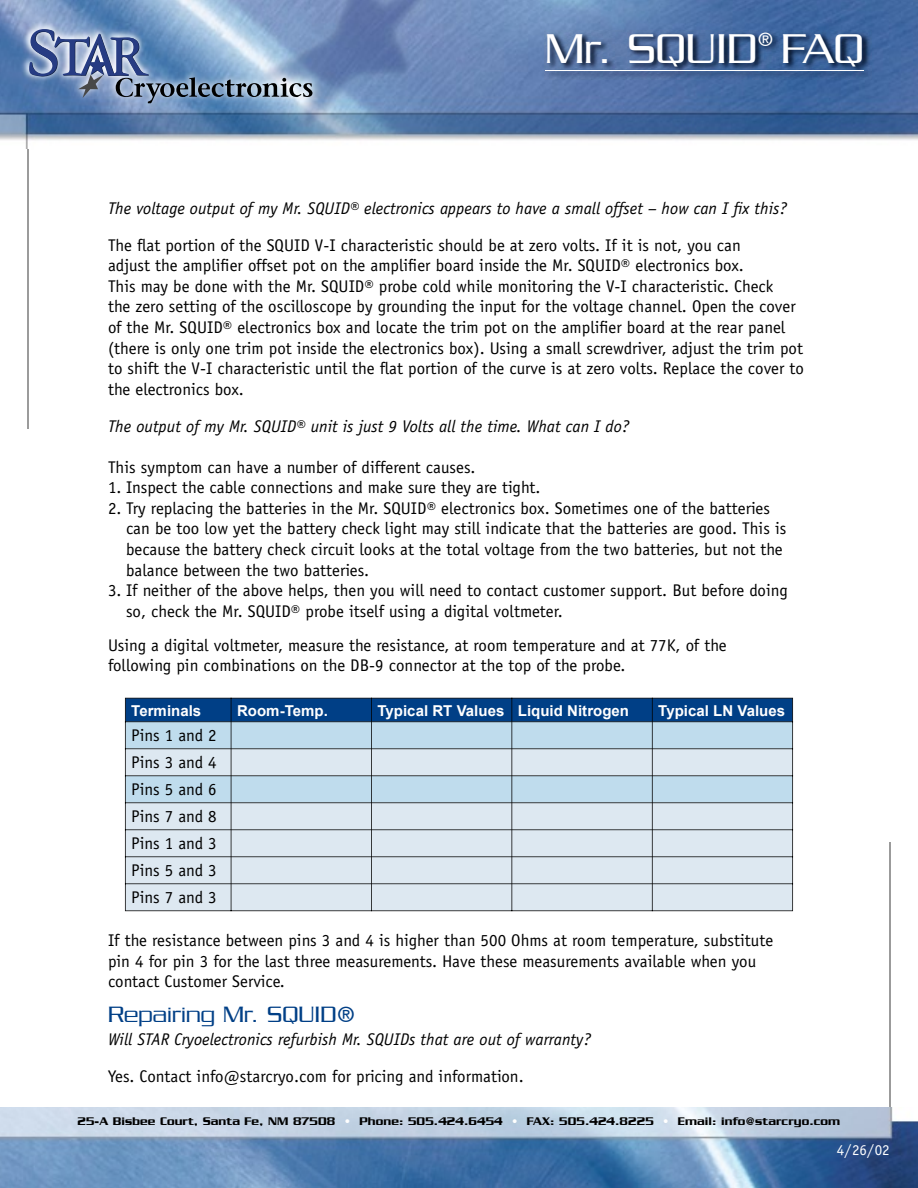
<style>
.page{position:relative;width:918px;height:1188px;background:#fff}
.page>*{position:absolute;margin:0;border:0;box-sizing:border-box;transform-origin:0 0}
.t1{font:300 45px "Serpentine";letter-spacing:.005em;color:#fff}
.t2{font:300 24px "Serpentine";letter-spacing:.005em;color:#003f86}
.t3{font:16.95px/20.5px "Officina Sans";color:#000}
.t4{font:italic 16.95px "Officina Sans";color:#000}
.t5{font:700 15px "Arial";color:#fff}
.t6{font:15px "Officina Serif";color:#fff}
.t7{font:500 12px "Serpentine";letter-spacing:.01em;color:#000}
.s1{color:#fff}
</style>
<div class="page">
<img style="left:0;top:0;width:918px;height:150px">
<svg style="left:29px;top:29px;width:283px;height:74px;background:#7e98bb"></svg>
<img style="left:27px;top:150px;width:1px;height:279px">
<img style="left:890px;top:842px;width:1px;height:265px">
<img style="left:0;top:1107px;width:918px;height:81px">
<img style="left:544px;top:30px;width:327px;height:49px">
<hr style="left:545px;top:70px;width:319px;height:1px;background:#fff">
<svg style="left:125px;top:698px;width:668px;height:213px;background:#b6cadb"></svg>
<h1 class="t1" style="left:545px;top:23px;width:320px">Mr. SQUID<sup>®</sup> FAQ</h1>
<p class="t4" style="left:108px;top:198px;width:681px">The voltage output of my Mr. SQUID® electronics appears to have a small offset – how can I fix this?</p>
<p class="t3" style="left:108px;top:235px;width:698px">The flat portion of the SQUID V-I characteristic should be at zero volts. If it is not, you can<br>adjust the amplifier offset pot on the amplifier board inside the Mr. SQUID® electronics box.<br>This may be done with the Mr. SQUID® probe cold while monitoring the V-I characteristic. Check<br>the zero setting of the oscilloscope by grounding the input for the voltage channel. Open the cover of the Mr. SQUID® electronics box and locate the trim pot on the amplifier board at the rear panel (there is only one trim pot inside the electronics box). Using a small screwdriver, adjust the trim pot to shift the V-I characteristic until the flat portion of the curve is at zero volts. Replace the cover to the electronics box.</p>
<p class="t4" style="left:108px;top:416px;width:523px">The output of my Mr. SQUID® unit is just 9 Volts all the time. What can I do?</p>
<p class="t3" style="left:108px;top:457px;width:369px">This symptom can have a number of different causes.</p>
<p class="t3" style="left:108px;top:477px;width:434px">1. Inspect the cable connections and make sure they are tight.</p>
<p class="t3" style="left:126px;top:498px;width:662px;text-indent:-18px">2. Try replacing the batteries in the Mr. SQUID® electronics box. Sometimes one of the batteries can be too low yet the battery check light may still indicate that the batteries are good. This is because the battery check circuit looks at the total voltage from the two batteries, but not the balance between the two batteries.</p>
<p class="t3" style="left:126px;top:580px;width:663px;text-indent:-18px">3. If neither of the above helps, then you will need to contact customer support. But before doing so, check the Mr. SQUID® probe itself using a digital voltmeter.</p>
<p class="t3" style="left:108px;top:635px;width:620px">Using a digital voltmeter, measure the resistance, at room temperature and at 77K, of the following pin combinations on the DB-9 connector at the top of the probe.</p>
<p class="t5" style="left:131px;top:702px;width:71px">Terminals</p>
<p class="t5" style="left:237px;top:702px;width:92px">Room-Temp.</p>
<p class="t5" style="left:377px;top:702px;width:253px">Typical RT Values Liquid Nitrogen</p>
<p class="t5" style="left:658px;top:702px;width:128px">Typical LN Values</p>
<p class="t3" style="left:131px;top:722px;width:87px;line-height:27px;text-align:justify">Pins 1 and 2<br>Pins 3 and 4<br>Pins 5 and 6<br>Pins 7 and 8<br>Pins 1 and 3<br>Pins 5 and 3<br>Pins 7 and 3</p>
<p class="t3" style="left:108px;top:930px;width:667px">If the resistance between pins 3 and 4 is higher than 500 Ohms at room temperature, substitute pin 4 for pin 3 for the last three measurements. Have these measurements available when you contact Customer Service.</p>
<h2 class="t2" style="left:108px;top:1001px;width:249px">Repairing Mr. SQUID®</h2>
<p class="t4" style="left:108px;top:1029px;width:485px">Will STAR Cryoelectronics refurbish Mr. SQUIDs that are out of warranty?</p>
<p class="t3" style="left:108px;top:1066px;width:417px">Yes. Contact info@starcryo.com for pricing and information.</p>
<p class="t7" style="left:77px;top:1114px;width:764px">25-A Bisbee Court, Santa Fe, NM 87508 <span class="s1">•</span> Phone: 505.424.6454 <span class="s1">•</span> FAX: 505.424.8225 <span class="s1">•</span> Email: info@starcryo.com</p>
<p class="t6" style="left:837px;top:1141px;width:54px">4/26/02</p>
</div>
